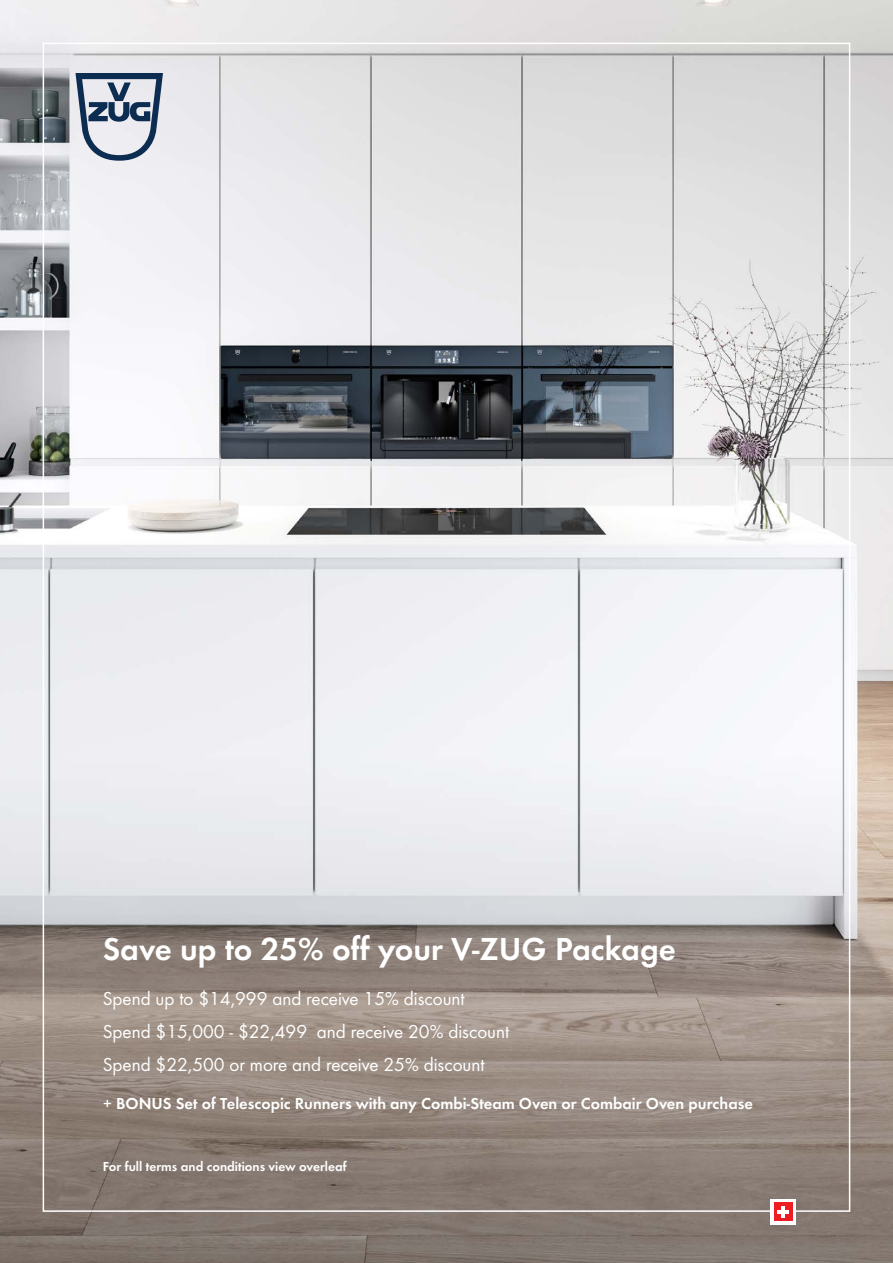
<style>
.page{position:relative;width:893px;height:1263px;background:#fff}
.page>*{position:absolute;margin:0;border:0;box-sizing:border-box;transform-origin:0 0}
.t1{font:800 33px "ZUG Futura";color:#fff}
.t2{font:19.5px "ZUG Futura";color:#fff}
.t3{font:800 16.5px "ZUG Futura";color:#fff}
.t4{font:800 13.5px "ZUG Futura";color:#fff}
</style>
<div class="page">
<img style="left:0;top:0;width:893px;height:1263px">
<div style="left:770px;top:1199px;width:26px;height:26px;background:#fff"></div>
<div style="left:774px;top:1202px;width:19px;height:19px;background:#ee1d23"></div>
<svg style="left:782px;top:1206px;width:3px;height:12px"></svg>
<hr style="left:778px;top:1210px;width:11px;height:4px;background:#fff">
<svg style="left:75px;top:73px;width:88px;height:88px;background:#9da8b8"></svg>
<p class="t1" style="left:103px;top:929px;width:575px">Save up to 25% off your V-ZUG Package</p>
<p class="t2" style="left:103px;top:987px;width:364px">Spend up to $14,999 and receive 15% discount</p>
<p class="t2" style="left:103px;top:1020px;width:408px">Spend $15,000 - $22,499 and receive 20% discount</p>
<p class="t2" style="left:103px;top:1053px;width:383px">Spend $22,500 or more and receive 25% discount</p>
<p class="t3" style="left:103px;top:1094px;width:652px">+ BONUS Set of Telescopic Runners with any Combi-Steam Oven or Combair Oven purchase</p>
<p class="t4" style="left:103px;top:1158px;width:245px">For full terms and conditions view overleaf</p>
</div>
